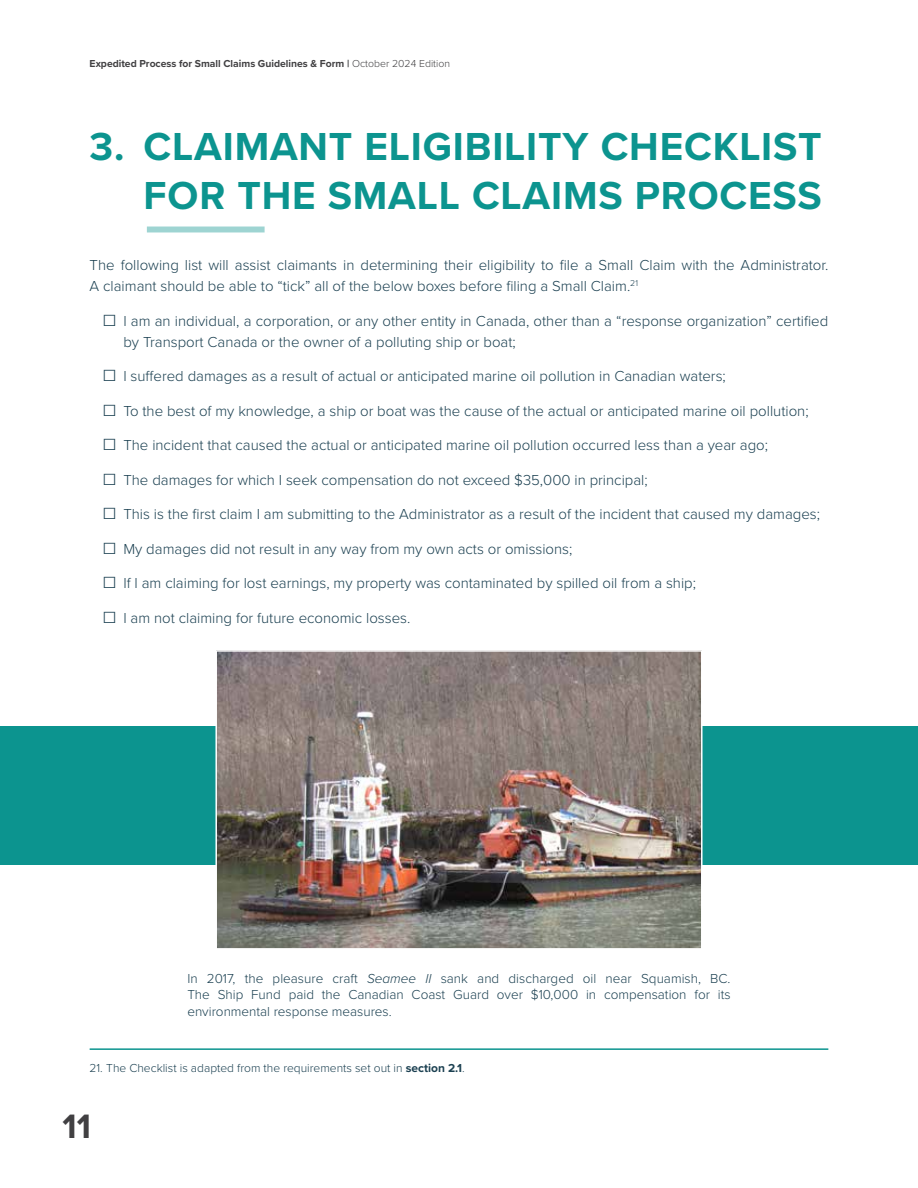
<style>
.page{position:relative;width:918px;height:1188px;background:#fff}
.page>*{position:absolute;margin:0;border:0;box-sizing:border-box;transform-origin:0 0}
.t1{font:700 40.5px/48.6px "Proxima Nova";letter-spacing:.02em;color:#0c948f;text-align:right}
.t2{font:700 35.1px "Proxima Nova";color:#414042}
.t3{font:300 15px/21px "Proxima Nova";color:#1b4051}
.t4{font:300 13.5px/16.2px "Proxima Nova";color:#1b4051;text-align:justify}
.t5{font:300 12px "Proxima Nova";color:#1b4051}
.t6{font:700 10.5px "Proxima Nova";color:#414042}
.s1{font-weight:300}
.s2{font-size:19.5px}
.s3{font-style:italic}
.s4{font-weight:700}
</style>
<div class="page">
<div style="left:147px;top:226px;width:118px;height:6px;background:#9ed4d2"></div>
<hr style="left:90px;top:1048px;width:738px;height:2px;background:#0c948f">
<div style="left:0;top:726px;width:918px;height:139px;background:#0c948f"></div>
<img style="left:218px;top:653px;width:482px;height:294px">
<div style="left:215px;top:650px;width:488px;height:300px;border:2px solid #fff"></div>
<p class="t6" style="left:90px;top:55px;width:362px">Expedited Process for Small Claims Guidelines &amp; Form | <span class="s1">October 2024 Edition</span></p>
<h1 class="t1" style="left:90px;top:122px;width:734px">3. CLAIMANT ELIGIBILITY CHECKLIST<br>FOR THE SMALL CLAIMS PROCESS</h1>
<p class="t3" style="left:90px;top:254px;width:740px">The following list will assist claimants in determining their eligibility to file a Small Claim with the Administrator.<br>A claimant should be able to “tick” all of the below boxes before filing a Small Claim.<sup>21</sup></p>
<p class="t3" style="left:123px;top:310px;width:706px;text-indent:-20px"><span class="s2">☐</span> I am an individual, a corporation, or any other entity in Canada, other than a “response organization” certified by Transport Canada or the owner of a polluting ship or boat;</p>
<p class="t3" style="left:103px;top:365px;width:624px"><span class="s2">☐</span> I suffered damages as a result of actual or anticipated marine oil pollution in Canadian waters;</p>
<p class="t3" style="left:103px;top:400px;width:707px"><span class="s2">☐</span> To the best of my knowledge, a ship or boat was the cause of the actual or anticipated marine oil pollution;</p>
<p class="t3" style="left:103px;top:434px;width:666px"><span class="s2">☐</span> The incident that caused the actual or anticipated marine oil pollution occurred less than a year ago;</p>
<p class="t3" style="left:103px;top:469px;width:546px"><span class="s2">☐</span> The damages for which I seek compensation do not exceed $35,000 in principal;</p>
<p class="t3" style="left:103px;top:503px;width:718px"><span class="s2">☐</span> This is the first claim I am submitting to the Administrator as a result of the incident that caused my damages;</p>
<p class="t3" style="left:103px;top:538px;width:471px"><span class="s2">☐</span> My damages did not result in any way from my own acts or omissions;</p>
<p class="t3" style="left:103px;top:572px;width:594px"><span class="s2">☐</span> If I am claiming for lost earnings, my property was contaminated by spilled oil from a ship;</p>
<p class="t3" style="left:103px;top:607px;width:309px"><span class="s2">☐</span> I am not claiming for future economic losses.</p>
<p class="t4" style="left:187px;top:970px;width:545px">In 2017, the pleasure craft <span class="s3">Seamee II</span> sank and discharged oil near Squamish, BC.<br>The Ship Fund paid the Canadian Coast Guard over $10,000 in compensation for its environmental response measures.</p>
<p class="t5" style="left:90px;top:1060px;width:377px">21. The Checklist is adapted from the requirements set out in <span class="s4">section 2.1</span>.</p>
<h2 class="t2" style="left:63px;top:1100px;width:30px">11</h2>
</div>
